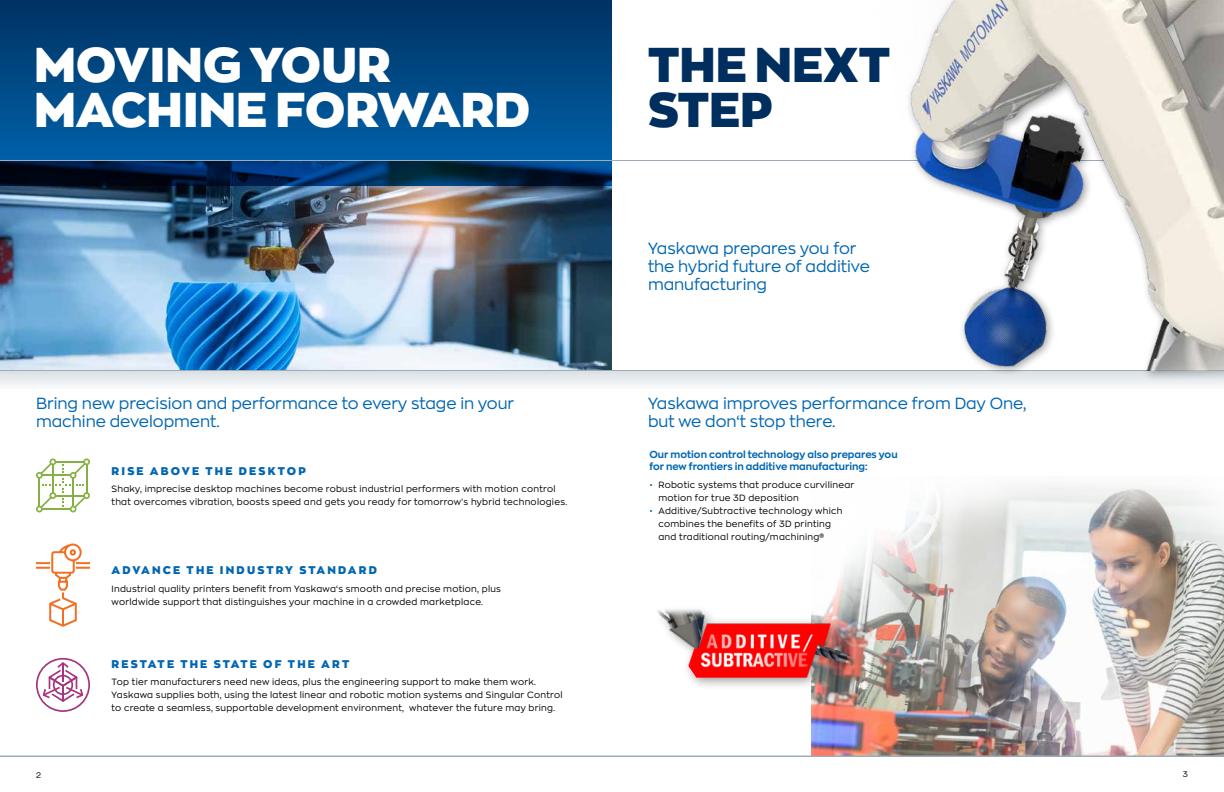
<style>
.page{position:relative;width:1224px;height:792px;background:#fff}
.page>*{position:absolute;margin:0;border:0;box-sizing:border-box;transform-origin:0 0}
.t1{font:900 48px/45px "Zona Pro";color:#fff}
.t2{font:900 48px/45px "Zona Pro";color:#002e5e}
.t3{font:16px/18px "Zona Pro";color:#0066b3}
.t4{font:900 11px "Zona Pro";letter-spacing:.2em;color:#0066b3}
.t5{font:700 10px/12px "Zona Pro";color:#0066b3}
.t6{font:9px/13px "Zona Pro";letter-spacing:.03em;color:#000}
.t7{font:8px "Zona Pro";color:#000}
.s1{color:#0066b3}
</style>
<div class="page">
<img style="left:0;top:185px;width:612px;height:185px">
<svg style="left:0;top:0;width:612px;height:185px;background:#00447d"></svg>
<img style="left:812px;top:484px;width:412px;height:272px">
<div style="left:0;top:370px;width:1224px;height:57px;background:linear-gradient(to bottom,#e8ecef,#fff)"></div>
<svg style="left:36px;top:458px;width:54px;height:54px"></svg>
<svg style="left:36px;top:543px;width:54px;height:84px"></svg>
<svg style="left:36px;top:658px;width:54px;height:54px"></svg>
<div style="left:653px;top:603px;width:209px;height:88px;background:#000;opacity:.4"></div>
<img style="left:653px;top:609px;width:200px;height:69px">
<hr style="left:0;top:370px;width:1224px;height:1px;background:#9eacb5">
<hr style="left:0;top:160px;width:1224px;height:1px;background:#9eacb5">
<div style="left:873px;top:0;width:351px;height:382px;background:#000;opacity:.4"></div>
<img style="left:873px;top:0;width:351px;height:371px">
<hr style="left:0;top:756px;width:1224px;height:1px;background:#9eacb5">
<h1 class="t1" style="left:34px;top:41px;width:498px">MOVING YOUR<br>MACHINE FORWARD</h1>
<h2 class="t3" style="left:36px;top:394px;width:480px">Bring new precision and performance to every stage in your machine development.</h2>
<p class="t4" style="left:112px;top:463px;width:196px">RISE ABOVE THE DESKTOP</p>
<p class="t6" style="left:112px;top:482px;width:457px">Shaky, imprecise desktop machines become robust industrial performers with motion control that overcomes vibration, boosts speed and gets you ready for tomorrow's hybrid technologies.</p>
<p class="t4" style="left:112px;top:563px;width:267px">ADVANCE THE INDUSTRY STANDARD</p>
<p class="t6" style="left:112px;top:582px;width:391px">Industrial quality printers benefit from Yaskawa‘s smooth and precise motion, plus worldwide support that distinguishes your machine in a crowded marketplace.</p>
<p class="t4" style="left:112px;top:656px;width:239px">RESTATE THE STATE OF THE ART</p>
<p class="t6" style="left:112px;top:675px;width:453px">Top tier manufacturers need new ideas, plus the engineering support to make them work.<br>Yaskawa supplies both, using the latest linear and robotic motion systems and Singular Control to create a seamless, supportable development environment, whatever the future may bring.</p>
<h1 class="t2" style="left:648px;top:41px;width:244px">THE NEXT<br>STEP</h1>
<h2 class="t3" style="left:648px;top:239px;width:223px">Yaskawa prepares you for the hybrid future of additive manufacturing</h2>
<h2 class="t3" style="left:648px;top:394px;width:380px">Yaskawa improves performance from Day One, but we don‘t stop there.</h2>
<p class="t5" style="left:649px;top:449px;width:250px">Our motion control technology also prepares you for new frontiers in additive manufacturing:</p>
<p class="t6" style="left:658px;top:478px;width:197px;text-indent:-9px"><span class="s1">•</span> Robotic systems that produce curvilinear motion for true 3D deposition</p>
<p class="t6" style="left:658px;top:504px;width:186px;text-indent:-9px"><span class="s1">•</span> Additive/Subtractive technology which combines the benefits of 3D printing and traditional routing/machining®</p>
<p class="t7" style="left:36px;top:769px;width:6px">2</p>
<p class="t7" style="left:1183px;top:769px;width:7px">3</p>
</div>
